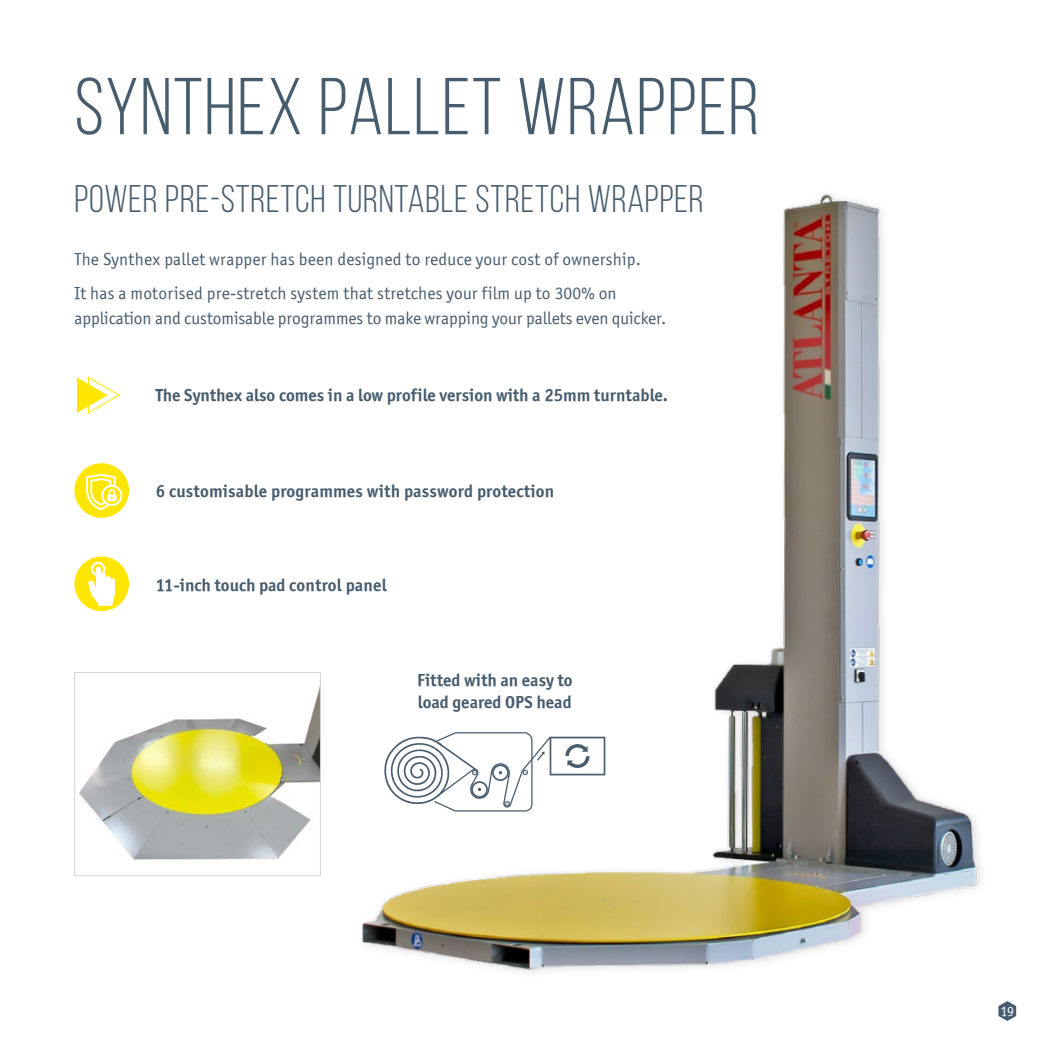
<style>
.page{position:relative;width:1042px;height:1042px;background:#fff}
.page>*{position:absolute;margin:0;border:0;box-sizing:border-box;transform-origin:0 0}
.t1{font:80.5px "Bebas Neue";letter-spacing:.02em;color:#475c6d}
.t2{font:38.5px "Bebas Neue";letter-spacing:.02em;color:#475c6d}
.t3{font:17.5px/34.5px "Officina Sans ITCTT Book";letter-spacing:.01em;color:#475c6d}
.t4{font:17.5px/22.8px "Officina Sans ITCTT Bold";color:#475c6d}
.t5{font:14px "Officina Sans ITCTT Book";color:#fff}
</style>
<div class="page">
<svg style="left:998px;top:1001px;width:18px;height:20px"></svg>
<img style="left:362px;top:194px;width:619px;height:779px">
<svg style="left:74px;top:556px;width:55px;height:55px"></svg>
<svg style="left:74px;top:463px;width:55px;height:55px"></svg>
<img style="left:79px;top:688px;width:240px;height:172px">
<div style="left:74px;top:672px;width:247px;height:204px;border:1px solid #d4d5da"></div>
<svg style="left:77px;top:376px;width:43px;height:38px"></svg>
<svg style="left:382px;top:732px;width:223px;height:79px"></svg>
<h1 class="t1" style="left:74px;top:63px;width:686px">SYNTHEX PALLET WRAPPER</h1>
<h2 class="t2" style="left:74px;top:178px;width:631px">POWER PRE-STRETCH TURNTABLE STRETCH WRAPPER</h2>
<p class="t3" style="left:74px;top:241px;width:568px">The Synthex pallet wrapper has been designed to reduce your cost of ownership.<br>It has a motorised pre-stretch system that stretches your film up to 300% on</p>
<p class="t3" style="left:74px;top:300px;width:593px">application and customisable programmes to make wrapping your pallets even quicker.</p>
<p class="t4" style="left:156px;top:384px;width:514px">The Synthex also comes in a low profile version with a 25mm turntable.</p>
<p class="t4" style="left:156px;top:480px;width:400px">6 customisable programmes with password protection</p>
<p class="t4" style="left:156px;top:573px;width:232px">11-inch touch pad control panel</p>
<p class="t4" style="left:417px;top:668px;width:157px">Fitted with an easy to load geared OPS head</p>
<p class="t5" style="left:1000px;top:1003px;width:15px">19</p>
</div>
